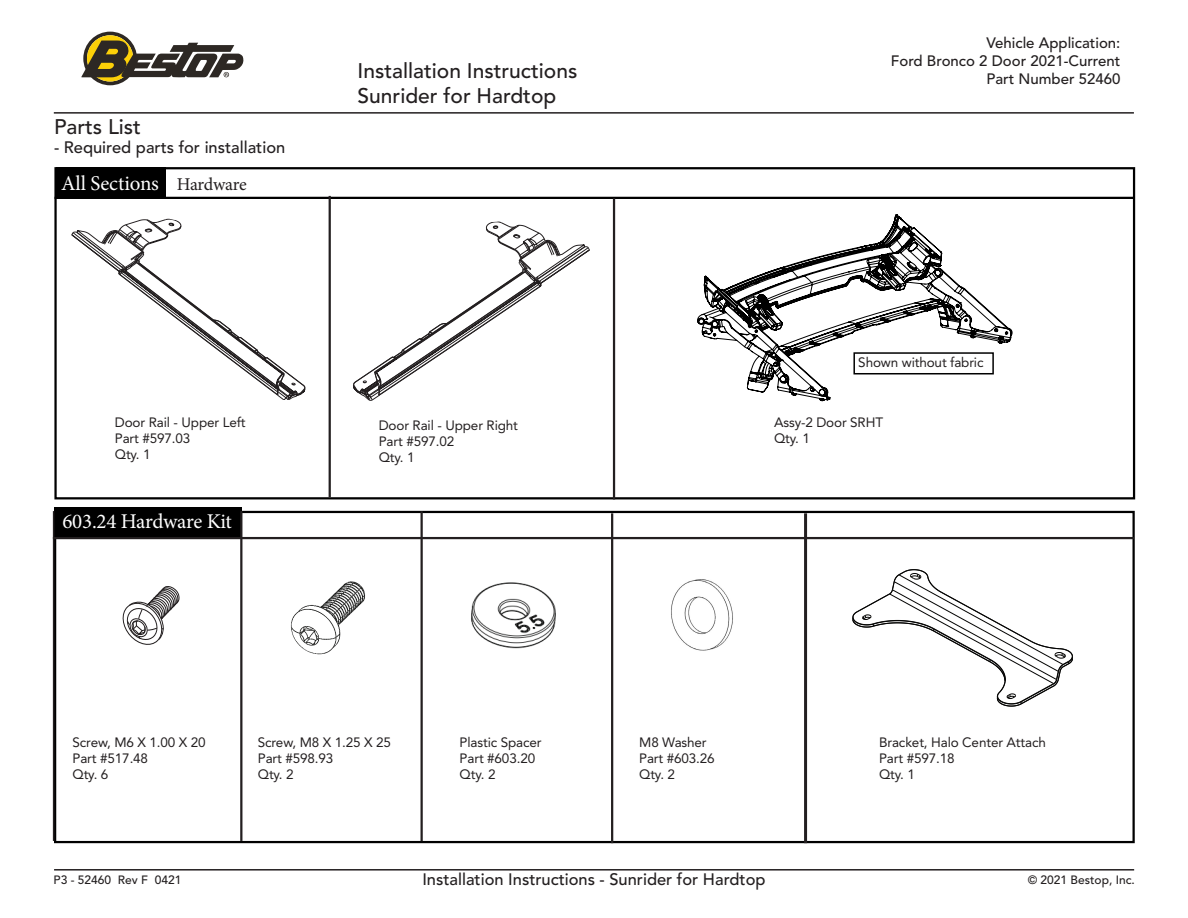
<style>
.page{position:relative;width:1188px;height:918px;background:#fff}
.page>*{position:absolute;margin:0;border:0;box-sizing:border-box;transform-origin:0 0}
.t1{font:500 21px/25.2px "Avenir LT Std";color:#231f20}
.t2{font:21px "Minion Pro";letter-spacing:-.01em;color:#fff}
.t3{font:500 16.5px "Avenir LT Std";color:#231f20}
.t4{font:500 15px/18px "Avenir LT Std";color:#231f20;text-align:right}
.t5{font:13.5px "Avenir LT Std";letter-spacing:-.01em;color:#231f20}
.t6{font:500 12px "Avenir LT Std";color:#231f20}
.s1{font-size:18px;color:#231f20}
</style>
<div class="page">
<hr style="left:54px;top:869px;width:1080px;height:2px;background:#231f20">
<svg style="left:81px;top:32px;width:163px;height:53px"></svg>
<hr style="left:54px;top:112px;width:1080px;height:2px;background:#231f20">
<svg style="left:54px;top:167px;width:1082px;height:333px"></svg>
<div style="left:56px;top:167px;width:109px;height:31px;background:#000"></div>
<div style="left:54px;top:508px;width:188px;height:30px;background:#000"></div>
<div style="left:54px;top:511px;width:1081px;height:332px;border:2px solid #000"></div>
<hr style="left:329px;top:196px;width:2px;height:301px;background:#231f20">
<hr style="left:613px;top:198px;width:2px;height:301px;background:#231f20">
<hr style="left:53px;top:511px;width:1px;height:330px;background:#231f20">
<hr style="left:240px;top:511px;width:2px;height:330px;background:#231f20">
<hr style="left:611px;top:513px;width:2px;height:330px;background:#231f20">
<hr style="left:421px;top:511px;width:2px;height:330px;background:#231f20">
<svg style="left:68px;top:210px;width:248px;height:190px"></svg>
<svg style="left:353px;top:222px;width:237px;height:179px"></svg>
<svg style="left:852px;top:569px;width:221px;height:138px"></svg>
<img style="left:471px;top:582px;width:85px;height:67px">
<img style="left:290px;top:581px;width:75px;height:74px">
<img style="left:671px;top:579px;width:62px;height:72px">
<svg style="left:122px;top:586px;width:58px;height:59px"></svg>
<svg style="left:697px;top:214px;width:316px;height:187px"></svg>
<hr style="left:804px;top:513px;width:3px;height:330px;background:#231f20">
<hr style="left:53px;top:537px;width:1081px;height:2px;background:#231f20">
<h1 class="t1" style="left:54px;top:114px;width:89px">Parts List</h1>
<p class="t3" style="left:54px;top:138px;width:233px">- Required parts for installation</p>
<p class="t2" style="left:61px;top:169px;width:187px">All Sections <span class="s1">Hardware</span></p>
<h1 class="t1" style="left:358px;top:58px;width:221px">Installation Instructions<br>Sunrider for Hardtop</h1>
<p class="t5" style="left:115px;top:415px;width:132px">Door Rail - Upper Left</p>
<p class="t5" style="left:115px;top:431px;width:77px">Part #597.03</p>
<p class="t5" style="left:115px;top:447px;width:37px">Qty. 1</p>
<p class="t2" style="left:62px;top:507px;width:171px">603.24 Hardware Kit</p>
<p class="t5" style="left:379px;top:417px;width:141px">Door Rail - Upper Right</p>
<p class="t5" style="left:379px;top:433px;width:77px">Part #597.02</p>
<p class="t5" style="left:379px;top:450px;width:37px">Qty. 1</p>
<p class="t4" style="left:891px;top:34px;width:231px">Vehicle Application:<br>Ford Bronco 2 Door 2021-Current<br>Part Number 52460</p>
<p class="t5" style="left:858px;top:355px;width:127px">Shown without fabric</p>
<p class="t5" style="left:774px;top:414px;width:111px">Assy-2 Door SRHT</p>
<p class="t5" style="left:774px;top:430px;width:37px">Qty. 1</p>
<p class="t5" style="left:73px;top:734px;width:135px">Screw, M6 X 1.00 X 20</p>
<p class="t5" style="left:73px;top:750px;width:77px">Part #517.48</p>
<p class="t5" style="left:73px;top:767px;width:37px">Qty. 6</p>
<p class="t5" style="left:258px;top:734px;width:135px">Screw, M8 X 1.25 X 25</p>
<p class="t5" style="left:258px;top:750px;width:77px">Part #598.93</p>
<p class="t5" style="left:258px;top:767px;width:37px">Qty. 2</p>
<p class="t5" style="left:460px;top:734px;width:84px">Plastic Spacer</p>
<p class="t5" style="left:460px;top:750px;width:77px">Part #603.20</p>
<p class="t5" style="left:460px;top:767px;width:37px">Qty. 2</p>
<p class="t5" style="left:639px;top:734px;width:69px">M8 Washer</p>
<p class="t5" style="left:639px;top:750px;width:77px">Part #603.26</p>
<p class="t5" style="left:639px;top:767px;width:37px">Qty. 2</p>
<p class="t5" style="left:879px;top:734px;width:168px">Bracket, Halo Center Attach</p>
<p class="t5" style="left:879px;top:750px;width:77px">Part #597.18</p>
<p class="t5" style="left:879px;top:767px;width:37px">Qty. 1</p>
<p class="t6" style="left:54px;top:873px;width:129px">P3 - 52460 Rev F 0421</p>
<p class="t3" style="left:422px;top:870px;width:345px">Installation Instructions - Sunrider for Hardtop</p>
<p class="t6" style="left:1028px;top:873px;width:109px">© 2021 Bestop, Inc.</p>
</div>
